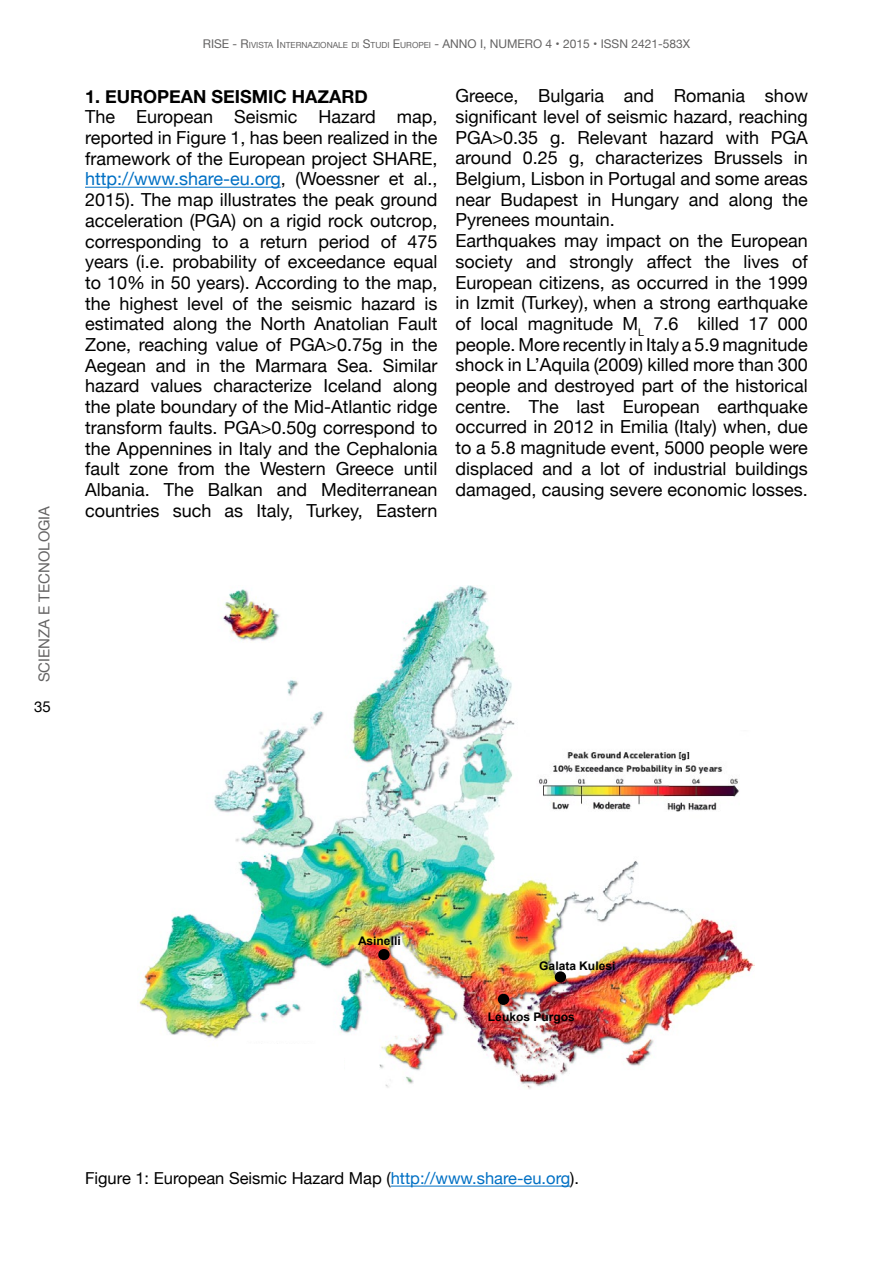
<style>
.page{position:relative;width:893px;height:1263px;background:#fff}
.page>*{position:absolute;margin:0;border:0;box-sizing:border-box;transform-origin:0 0}
.t1{font:18px/20.7px "Helvetica Neue";color:#000;text-align:justify}
.t2{font:700 18px "Helvetica Neue";color:#000}
.t3{font:16.5px "Helvetica Neue";color:#000}
.t4{font:15px "Helvetica Neue";color:#646363}
.t5{font:15px "Helvetica Neue";color:#000}
.t6{font:12px "Helvetica Neue";color:#646363}
.t7{font:12px "Helvetica Neue";color:#646363}
.t8{font:700 11.85px "Arial";color:#000}
.t9{font:8.4px "Helvetica Neue";color:#646363}
.s1{font-size:8.4px}
.s2{font-size:12px}
.s3{font-style:inherit}
.s4{color:#0070c4}
</style>
<div class="page">
<hr style="left:85px;top:187px;width:196px;height:1px;background:#0070c4">
<img style="left:139px;top:585px;width:615px;height:504px">
<div style="left:526px;top:635px;width:262px;height:196px;background:#fff"></div>
<div style="left:697px;top:1038px;width:68px;height:56px;background:#fff"></div>
<div style="left:224px;top:1044px;width:120px;height:45px;background:#fff"></div>
<img style="left:525px;top:730px;width:229px;height:102px">
<div style="left:555px;top:971px;width:11px;height:11px;background:#000;border-radius:50%"></div>
<div style="left:498px;top:994px;width:11px;height:11px;background:#000;border-radius:50%"></div>
<div style="left:378px;top:949px;width:12px;height:11px;background:#000;border-radius:50%"></div>
<hr style="left:391px;top:1186px;width:179px;height:1px;background:#0070c4">
<p class="t4" style="left:34px;top:682px;width:178px;rotate:-90deg">SCIENZA E TECNOLOGIA</p>
<p class="t5" style="left:34px;top:695px;width:18px">35</p>
<p class="t7" style="left:203px;top:35px;width:59px">RISE - R<span class="s1">IVISTA</span></p>
<p class="t9" style="left:277px;top:39px;width:10px"><span class="s2">I</span>NTERNAZIONALE</p>
<p class="t6" style="left:351px;top:35px;width:340px"><span class="s1">DI</span> <span class="s3">S</span><span class="s1">TUDI</span> <span class="s3">E</span><span class="s1">UROPEI</span> <span class="s3">-</span> ANNO I, NUMERO 4 • 2015 • <span class="s3">ISSN 2421-583X</span></p>
<p class="t2" style="left:85px;top:82px;width:284px">1. EUROPEAN SEISMIC HAZARD</p>
<p class="t1" style="left:85px;top:108px;width:354px">The European Seismic Hazard map, reported in Figure 1, has been realized in the framework of the European project SHARE, <span class="s4">http://www.share-eu.org</span>, (Woessner et al., 2015). The map illustrates the peak ground acceleration (PGA) on a rigid rock outcrop, corresponding to a return period of 475 years (i.e. probability of exceedance equal to 10% in 50 years). According to the map, the highest level of the seismic hazard is estimated along the North Anatolian Fault Zone, reaching value of PGA&gt;0.75g in the Aegean and in the Marmara Sea. Similar hazard values characterize Iceland along the plate boundary of the Mid-Atlantic ridge transform faults. PGA&gt;0.50g correspond to the Appennines in Italy and the Cephalonia fault zone from the Western Greece until Albania. The Balkan and Mediterranean countries such as Italy, Turkey, Eastern</p>
<p class="t1" style="left:455px;top:86px;width:354px;text-align:left">Greece, Bulgaria and Romania show significant level of seismic hazard, reaching PGA&gt;0.35 g. Relevant hazard with PGA around 0.25 g, characterizes Brussels in Belgium, Lisbon in Portugal and some areas near Budapest in Hungary and along the Pyrenees mountain.<br>Earthquakes may impact on the European society and strongly affect the lives of European citizens, as occurred in the 1999 in Izmit (Turkey), when a strong earthquake of local magnitude M<sub>L</sub> 7.6 killed 17 000 people. More recently in Italy a 5.9 magnitude shock in L’Aquila (2009) killed more than 300 people and destroyed part of the historical centre. The last European earthquake occurred in 2012 in Emilia (Italy) when, due to a 5.8 magnitude event, 5000 people were displaced and a lot of industrial buildings damaged, causing severe economic losses.</p>
<p class="t8" style="left:358px;top:933px;width:44px">Asinelli</p>
<p class="t8" style="left:539px;top:957px;width:78px">Galata Kulesi</p>
<p class="t8" style="left:488px;top:1009px;width:89px">Leukos Purgos</p>
<p class="t3" style="left:85px;top:1167px;width:495px">Figure 1: European Seismic Hazard Map (<span class="s4">http://www.share-eu.org</span>).</p>
</div>
